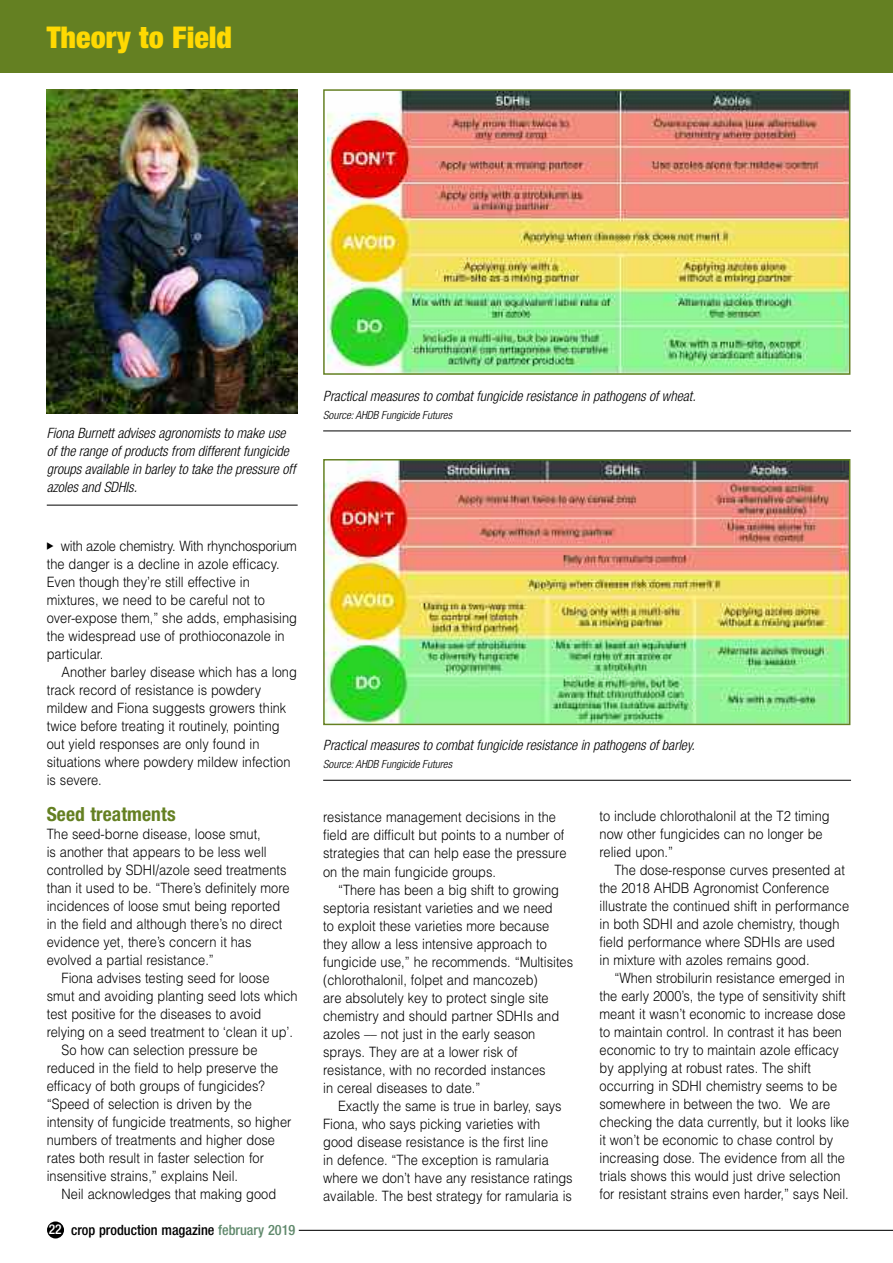
<style>
.page{position:relative;width:893px;height:1263px;background:#fff}
.page>*{position:absolute;margin:0;border:0;box-sizing:border-box;transform-origin:0 0}
.t1{font:900 condensed 30px "Helvetica Neue";color:#ffd902}
.t2{font:700 condensed 19.5px "Helvetica Neue";letter-spacing:.005em;color:#648022}
.t3{font:300 14.25px/18px "Helvetica";color:#000;scale:.9 1}
.t4{font:italic 300 condensed 14.25px/18px "Helvetica Neue";color:#000}
.t5{font:500 condensed 14.25px "Helvetica Neue";color:#000}
.t6{font:italic 300 condensed 11.25px "Helvetica Neue";color:#000}
.s1{font-size:13.5px;color:#fff}
.s2{color:#60896c}
</style>
<div class="page">
<img style="left:47px;top:89px;width:251px;height:325px">
<hr style="left:47px;top:505px;width:251px;height:1px;background:#000">
<img style="left:326px;top:462px;width:521px;height:260px">
<div style="left:323px;top:459px;width:527px;height:266px;border:2px solid #648022"></div>
<hr style="left:323px;top:780px;width:528px;height:1px;background:#000">
<img style="left:327px;top:92px;width:520px;height:280px">
<div style="left:323px;top:89px;width:527px;height:286px;border:2px solid #648022"></div>
<hr style="left:323px;top:430px;width:528px;height:1px;background:#000">
<div style="left:0;top:0;width:893px;height:72px;background:#648022"></div>
<div style="left:47px;top:1221px;width:17px;height:17px;background:#000;border-radius:50%"></div>
<hr style="left:299px;top:1230px;width:594px;height:1px;background:#000">
<h1 class="t1" style="left:47px;top:27px;width:187px">Theory to Field</h1>
<p class="t4" style="left:47px;top:425px;width:250px">Fiona Burnett advises agronomists to make use of the range of products from different fungicide groups available in barley to take the pressure off azoles and SDHIs.</p>
<p class="t3" style="left:47px;top:537px;width:279px;text-indent:14px">with azole chemistry. With rhynchosporium the danger is a decline in azole efficacy.<br>Even though they’re still effective in mixtures, we need to be careful not to over-expose them,” she adds, emphasising the widespread use of prothioconazole in particular.</p>
<p class="t3" style="left:47px;top:663px;width:279px;text-indent:15px">Another barley disease which has a long track record of resistance is powdery mildew and Fiona suggests growers think twice before treating it routinely, pointing out yield responses are only found in situations where powdery mildew infection is severe.</p>
<h2 class="t2" style="left:47px;top:807px;width:130px">Seed treatments</h2>
<p class="t3" style="left:47px;top:825px;width:271px">The seed-borne disease, loose smut,<br>is another that appears to be less well controlled by SDHI/azole seed treatments than it used to be. “There’s definitely more incidences of loose smut being reported in the field and although there’s no direct evidence yet, there’s concern it has evolved a partial resistance.”</p>
<p class="t3" style="left:62px;top:969px;width:232px">Fiona advises testing seed for loose</p>
<p class="t3" style="left:47px;top:987px;width:280px">smut and avoiding planting seed lots which</p>
<p class="t3" style="left:47px;top:1005px;width:240px">test positive for the diseases to avoid</p>
<p class="t3" style="left:47px;top:1023px;width:275px">relying on a seed treatment to ‘clean it up’.</p>
<p class="t3" style="left:62px;top:1041px;width:219px">So how can selection pressure be</p>
<p class="t3" style="left:47px;top:1059px;width:259px">reduced in the field to help preserve the</p>
<p class="t3" style="left:47px;top:1077px;width:244px">efficacy of both groups of fungicides?</p>
<p class="t3" style="left:47px;top:1095px;width:230px">“Speed of selection is driven by the</p>
<p class="t3" style="left:47px;top:1113px;width:273px">intensity of fungicide treatments, so higher</p>
<p class="t3" style="left:47px;top:1131px;width:255px">numbers of treatments and higher dose</p>
<p class="t3" style="left:47px;top:1149px;width:243px">rates both result in faster selection for</p>
<p class="t3" style="left:47px;top:1167px;width:214px">insensitive strains,” explains Neil.</p>
<p class="t3" style="left:62px;top:1185px;width:240px">Neil acknowledges that making good</p>
<p class="t5" style="left:49px;top:1225px;width:248px"><span class="s1">22</span> crop production magazine <span class="s2">february 2019</span></p>
<p class="t4" style="left:323px;top:388px;width:374px">Practical measures to combat fungicide resistance in pathogens of wheat.</p>
<p class="t6" style="left:323px;top:411px;width:130px">Source: AHDB Fungicide Futures</p>
<p class="t4" style="left:323px;top:737px;width:373px">Practical measures to combat fungicide resistance in pathogens of barley.</p>
<p class="t6" style="left:323px;top:760px;width:130px">Source: AHDB Fungicide Futures</p>
<p class="t3" style="left:323px;top:808px;width:272px">resistance management decisions in the field are difficult but points to a number of strategies that can help ease the pressure on the main fungicide groups.</p>
<p class="t3" style="left:323px;top:880px;width:279px;text-indent:15px">“There has been a big shift to growing septoria resistant varieties and we need<br>to exploit these varieties more because they allow a less intensive approach to fungicide use,” he recommends. “Multisites (chlorothalonil, folpet and mancozeb)<br>are absolutely key to protect single site chemistry and should partner SDHIs and azoles –– not just in the early season sprays. They are at a lower risk of resistance, with no recorded instances<br>in cereal diseases to date.”</p>
<p class="t3" style="left:323px;top:1096px;width:279px;text-indent:15px">Exactly the same is true in barley, says Fiona, who says picking varieties with good disease resistance is the first line<br>in defence. “The exception is ramularia where we don’t have any resistance ratings available. The best strategy for ramularia is</p>
<p class="t3" style="left:600px;top:807px;width:257px">to include chlorothalonil at the T2 timing now other fungicides can no longer be relied upon.”</p>
<p class="t3" style="left:600px;top:861px;width:279px;text-indent:15px">The dose-response curves presented at the 2018 AHDB Agronomist Conference illustrate the continued shift in performance in both SDHI and azole chemistry, though field performance where SDHIs are used<br>in mixture with azoles remains good.</p>
<p class="t3" style="left:600px;top:969px;width:279px;text-indent:15px">“When strobilurin resistance emerged in the early 2000’s, the type of sensitivity shift meant it wasn’t economic to increase dose to maintain control. In contrast it has been economic to try to maintain azole efficacy by applying at robust rates. The shift occurring in SDHI chemistry seems to be somewhere in between the two. We are checking the data currently, but it looks like it won’t be economic to chase control by increasing dose. The evidence from all the trials shows this would just drive selection for resistant strains even harder,” says Neil.</p>
</div>
